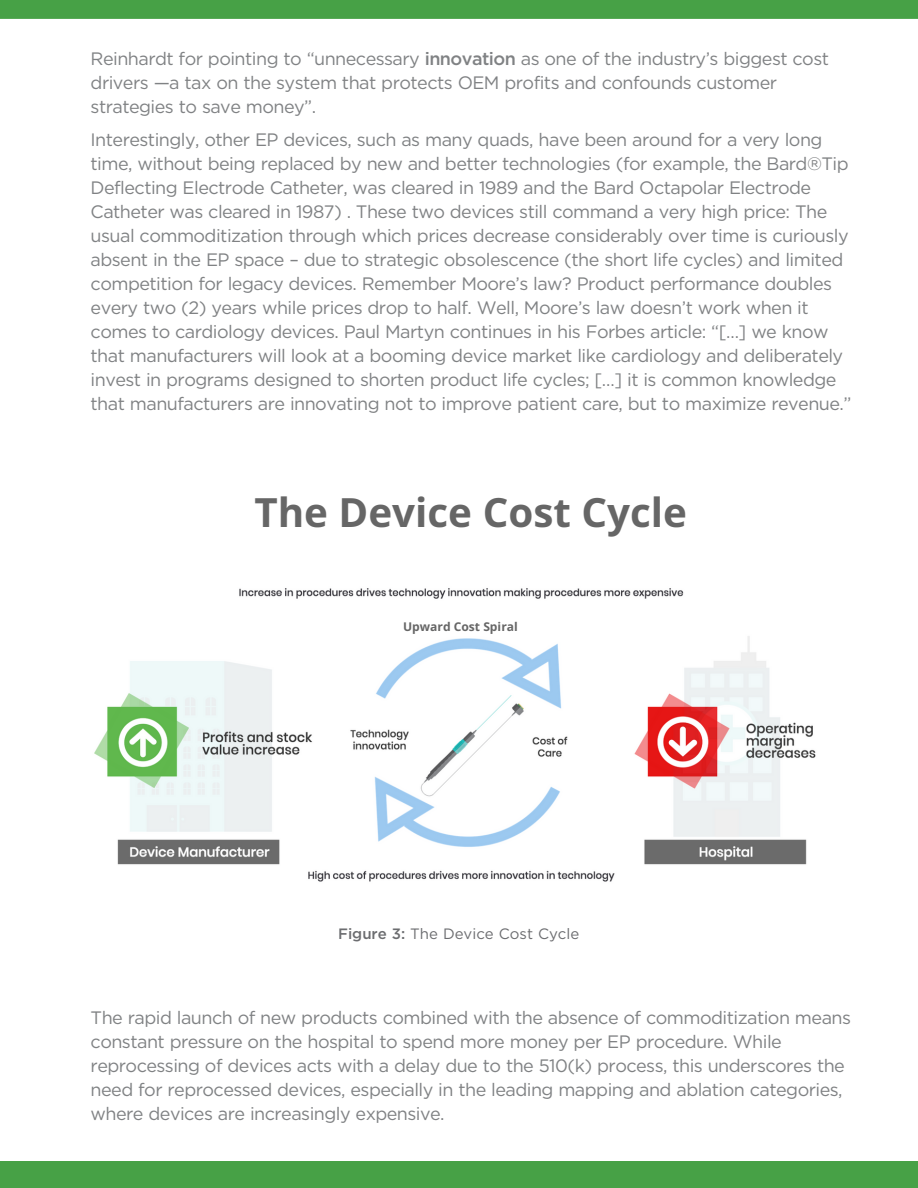
<style>
.page{position:relative;width:918px;height:1188px;background:#fff}
.page>*{position:absolute;margin:0;border:0;box-sizing:border-box;transform-origin:0 0}
.t1{font:700 40.35px "Open Sans";color:#666}
.Chart_Head{font:18px/24px "Gotham";letter-spacing:-.03em;color:#808284}
.Chart_Head-2{font:15px "Gotham";color:#6c6d70}
.t2{font:700 12.15px "Open Sans";color:#666}
.s1{font-weight:500}
</style>
<div class="page">
<div style="left:0;top:0;width:918px;height:19px;background:#47a146"></div>
<div style="left:0;top:1161px;width:918px;height:27px;background:#47a146"></div>
<img style="left:94px;top:588px;width:722px;height:294px">
<p class="Chart_Head" style="left:91px;top:46px;width:740px">Reinhardt for pointing to “unnecessary <span class="s1">innovation</span> as one of the industry’s biggest cost drivers —a tax on the system that protects OEM profits and confounds customer strategies to save money”.</p>
<p class="Chart_Head" style="left:91px;top:127px;width:762px">Interestingly, other EP devices, such as many quads, have been around for a very long time, without being replaced by new and better technologies (for example, the Bard®Tip Deflecting Electrode Catheter, was cleared in 1989 and the Bard Octapolar Electrode Catheter was cleared in 1987) . These two devices still command a very high price: The usual commoditization through which prices decrease considerably over time is curiously absent in the EP space – due to strategic obsolescence (the short life cycles) and limited competition for legacy devices. Remember Moore’s law? Product performance doubles every two (2) years while prices drop to half. Well, Moore’s law doesn’t work when it comes to cardiology devices. Paul Martyn continues in his Forbes article: “[…] we know that manufacturers will look at a booming device market like cardiology and deliberately invest in programs designed to shorten product life cycles; […] it is common knowledge that manufacturers are innovating not to improve patient care, but to maximize revenue.”</p>
<p class="t1" style="left:254px;top:484px;width:434px">The Device Cost Cycle</p>
<p class="t2" style="left:403px;top:618px;width:116px">Upward Cost Spiral</p>
<p class="Chart_Head-2" style="left:338px;top:926px;width:243px"><span class="s1">Figure 3:</span> The Device Cost Cycle</p>
<p class="Chart_Head" style="left:91px;top:1005px;width:762px">The rapid launch of new products combined with the absence of commoditization means constant pressure on the hospital to spend more money per EP procedure. While reprocessing of devices acts with a delay due to the 510(k) process, this underscores the need for reprocessed devices, especially in the leading mapping and ablation categories, where devices are increasingly expensive.</p>
</div>
